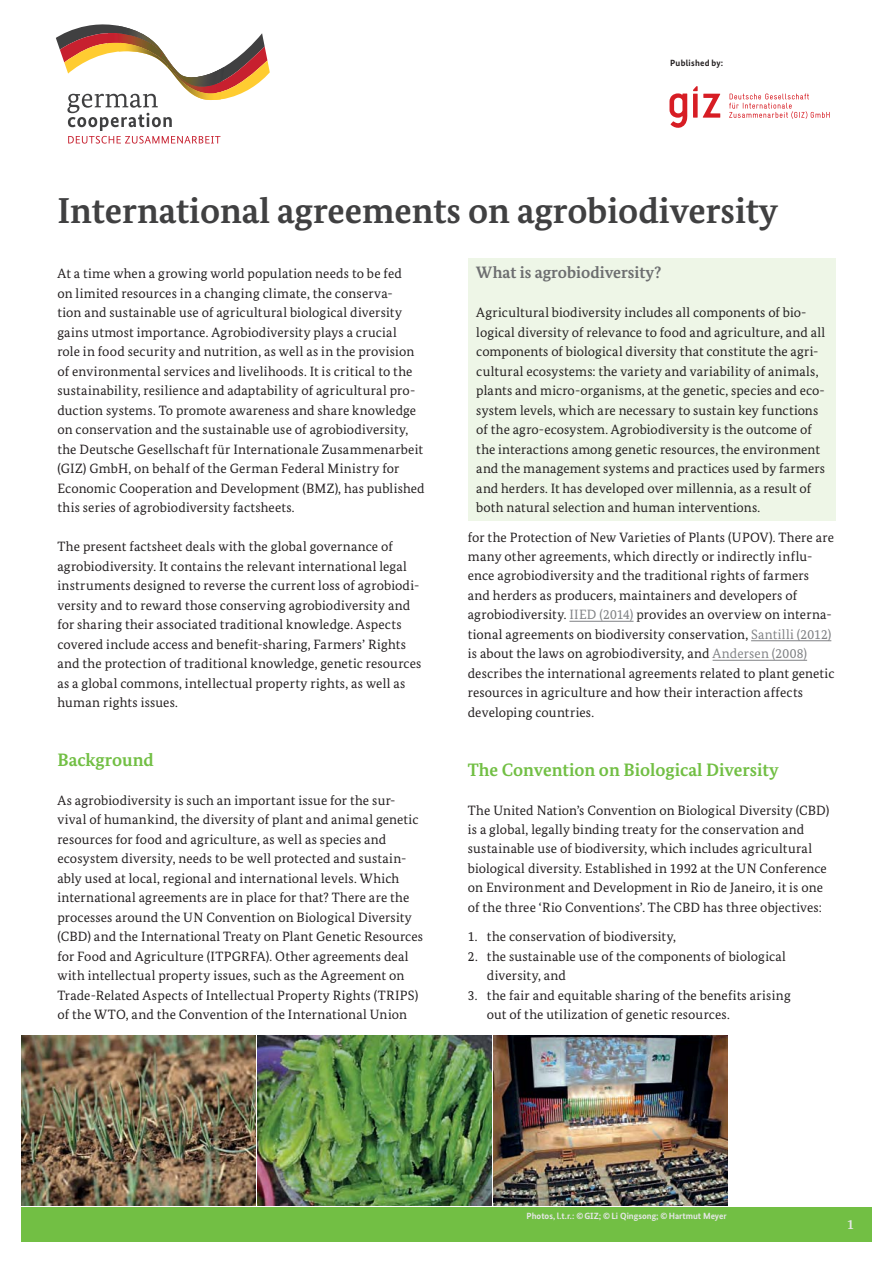
<style>
.page{position:relative;width:893px;height:1263px;background:#fff}
.page>*{position:absolute;margin:0;border:0;box-sizing:border-box;transform-origin:0 0}
.t1{font:700 36px "Bundes Serif";color:#404041}
.t2{font:700 18px "Bundes Serif";color:#72bf44}
.t3{font:700 16.5px "Bundes Serif";color:#6d6e70}
.t4{font:13.5px/19.5px "Bundes Serif";letter-spacing:.01em;color:#231f20}
.t5{font:700 13.5px "Bundes Serif";color:#e6e7e8}
.t6{font:700 9px "Bundes Sans";color:#e6e7e8}
.t7{font:700 9px "Bundes Sans";letter-spacing:.025em;color:#231f20}
.s1{color:#808285}
</style>
<div class="page">
<div style="left:21px;top:1208px;width:851px;height:34px;background:#72bf44"></div>
<img style="left:21px;top:1035px;width:234px;height:171px">
<img style="left:257px;top:1035px;width:234px;height:171px">
<hr style="left:569px;top:621px;width:64px;height:1px;background:#808285">
<hr style="left:751px;top:640px;width:80px;height:1px;background:#808285">
<hr style="left:712px;top:660px;width:95px;height:1px;background:#808285">
<div style="left:468px;top:258px;width:368px;height:263px;background:#eef6e7"></div>
<img style="left:493px;top:1035px;width:234px;height:171px">
<svg style="left:56px;top:24px;width:214px;height:120px"></svg>
<svg style="left:669px;top:93px;width:18px;height:35px"></svg>
<svg style="left:693px;top:86px;width:27px;height:32px"></svg>
<svg style="left:729px;top:94px;width:100px;height:25px"></svg>
<p class="t7" style="left:670px;top:59px;width:55px">Published by:</p>
<h1 class="t1" style="left:57px;top:195px;width:722px">International agreements on agrobiodiversity</h1>
<p class="t4" style="left:57px;top:265px;width:369px">At a time when a growing world population needs to be fed<br>on limited resources in a changing climate, the conserva-<br>tion and sustainable use of agricultural biological diversity gains utmost importance. Agrobiodiversity plays a crucial<br>role in food security and nutrition, as well as in the provision of environmental services and livelihoods. It is critical to the sustainability, resilience and adaptability of agricultural pro&shy;duction systems. To promote awareness and share knowledge on conservation and the sustainable use of agrobiodiversity, the Deutsche Gesellschaft für Internationale Zusammenarbeit (GIZ) GmbH, on behalf of the German Federal Ministry for Economic Cooperation and Development (BMZ), has published this series of agrobiodiversity factsheets.</p>
<p class="t4" style="left:57px;top:538px;width:365px">The present factsheet deals with the global governance of agrobiodiversity. It contains the relevant international legal instruments designed to reverse the current loss of agrobiodi&shy;versity and to reward those conserving agrobiodiversity and for sharing their associated traditional knowledge. Aspects covered include access and benefit-sharing, Farmers’ Rights and the protection of traditional knowledge, genetic resources as a global commons, intellectual property rights, as well as human rights issues.</p>
<h2 class="t2" style="left:57px;top:752px;width:98px">Background</h2>
<p class="t4" style="left:57px;top:791px;width:367px">As agrobiodiversity is such an important issue for the sur&shy;vival of humankind, the diversity of plant and animal genetic resources for food and agriculture, as well as species and ecosystem diversity, needs to be well protected and sustain&shy;ably used at local, regional and international levels. Which international agreements are in place for that? There are the processes around the UN Convention on Biological Diversity (CBD) and the International Treaty on Plant Genetic Resources for Food and Agriculture (ITPGRFA). Other agreements deal with intellectual property issues, such as the Agreement on Trade-Related Aspects of Intellectual Property Rights (TRIPS) of the WTO, and the Convention of the International Union</p>
<p class="t3" style="left:476px;top:266px;width:186px">What is agrobiodiversity?</p>
<p class="t4" style="left:476px;top:304px;width:350px">Agricultural biodiversity includes all components of bio&shy;logical diversity of relevance to food and agriculture, and all components of biological diversity that constitute the agri&shy;cultural ecosystems: the variety and variability of animals, plants and micro-organisms, at the genetic, species and eco&shy;system levels, which are necessary to sustain key functions of the agro-ecosystem. Agrobiodiversity is the outcome of the interactions among genetic resources, the environment and the management systems and practices used by farmers and herders. It has developed over millennia, as a result of both natural selection and human interventions.</p>
<p class="t4" style="left:468px;top:528px;width:368px">for the Protection of New Varieties of Plants (UPOV). There are many other agreements, which directly or indirectly influ&shy;ence agrobiodiversity and the traditional rights of farmers and herders as producers, maintainers and developers of agrobiodiversity. <span class="s1">IIED (2014)</span> provides an overview on interna&shy;tional agreements on biodiversity conservation, <span class="s1">Santilli (2012) </span>is about the laws on agrobiodiversity, and <span class="s1">Andersen (2008) </span>describes the international agreements related to plant genetic resources in agriculture and how their interaction affects developing countries.</p>
<h2 class="t2" style="left:468px;top:762px;width:312px">The Convention on Biological Diversity</h2>
<p class="t4" style="left:468px;top:801px;width:363px">The United Nation’s Convention on Biological Diversity (CBD) is a global, legally binding treaty for the conservation and sustainable use of biodiversity, which includes agricultural biological diversity. Established in 1992 at the UN Conference on Environment and Development in Rio de Janeiro, it is one of the three ‘Rio Conventions’. The CBD has three objectives:</p>
<p class="t4" style="left:468px;top:928px;width:210px">1. the conservation of biodiversity,</p>
<p class="t4" style="left:487px;top:947px;width:301px;text-indent:-19px">2. the sustainable use of the components of biological diversity, and</p>
<p class="t4" style="left:487px;top:986px;width:305px;text-indent:-19px">3. the fair and equitable sharing of the benefits arising out of the utilization of genetic resources.</p>
<p class="t6" style="left:526px;top:1212px;width:202px">Photos, l.t.r.: © GIZ; © Li Qingsong; © Hartmut Meyer</p>
<p class="t5" style="left:847px;top:1218px;width:8px">1</p>
</div>
